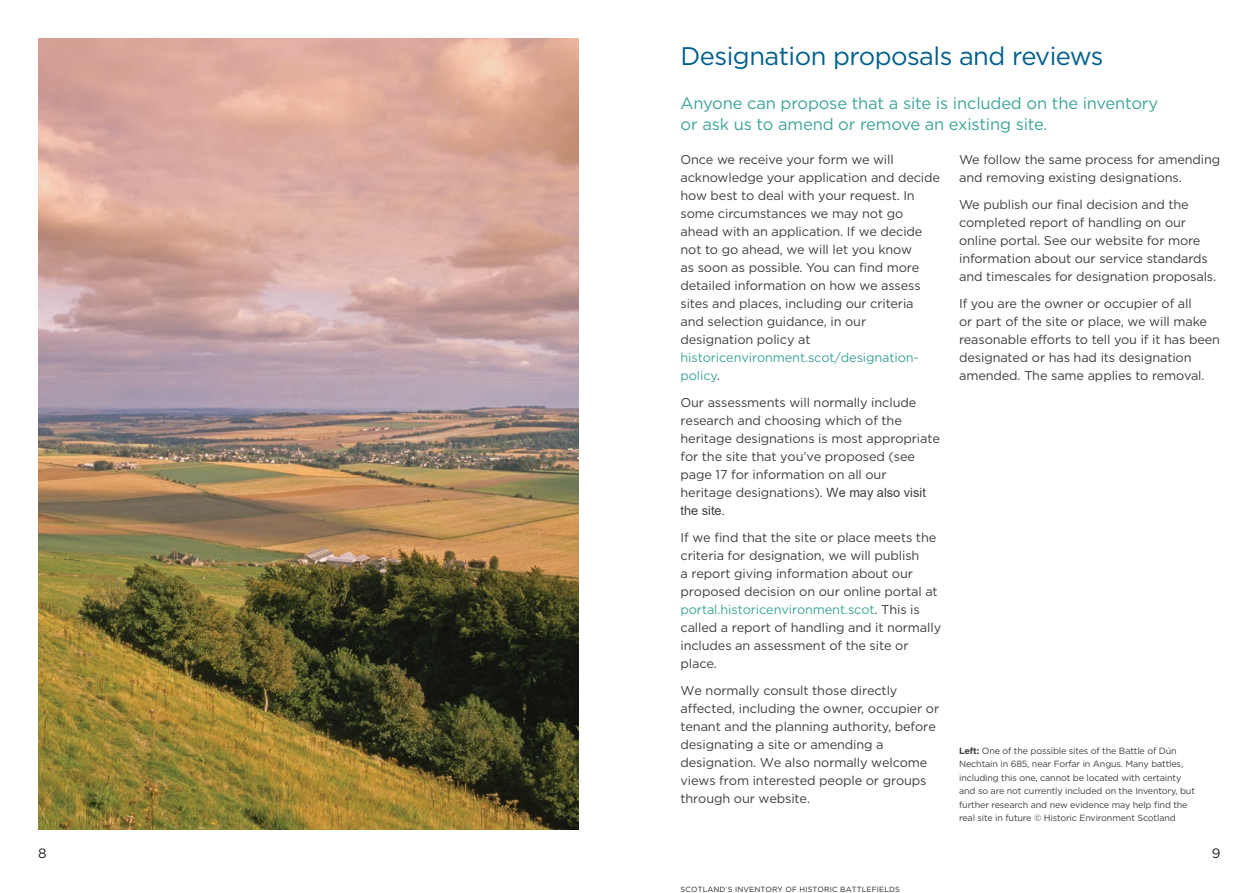
<style>
.page{position:relative;width:1259px;height:893px;background:#fff}
.page>*{position:absolute;margin:0;border:0;box-sizing:border-box;transform-origin:0 0}
.t1{font:25.5px "Gotham HTF";letter-spacing:-.02em;color:#01608c}
.t2{font:16.5px/21px "Gotham HTF";letter-spacing:-.01em;color:#3da59a}
.t3{font:13.5px "Gotham HTF";color:#231f20}
.t4{font:12.75px/18px "Gotham HTF";letter-spacing:-.01em;color:#3e3e3f}
.t5{font:12.75px/18px "Gotham HTF";letter-spacing:-.01em;color:#3da59a}
.t6{font:12.75px "Arial";color:#3e3e3f}
.t7{font:9px/13.5px "Gotham HTF";letter-spacing:-.015em;color:#3e3e3f}
.t8{font:7.5px "Gotham HTF";letter-spacing:.02em;color:#231f20}
.s1{color:#3e3e3f}
.s2{font-family:"Arial"}
.s3{color:#3da59a}
.s4{font-weight:700}
</style>
<div class="page">
<img style="left:38px;top:38px;width:540px;height:791px">
<h1 class="t1" style="left:680px;top:42px;width:424px">Designation proposals and reviews</h1>
<p class="t2" style="left:680px;top:92px;width:479px">Anyone can propose that a site is included on the inventory or ask us to amend or remove an existing site.</p>
<p class="t4" style="left:680px;top:151px;width:261px">Once we receive your form we will acknowledge your application and decide how best to deal with your request. In some circumstances we may not go ahead with an application. If we decide not to go ahead, we will let you know<br>as soon as possible. You can find more detailed information on how we assess sites and places, including our criteria and selection guidance, in our designation policy at</p>
<p class="t5" style="left:680px;top:349px;width:240px">historicenvironment.scot/designation&shy;policy<span class="s1">.</span></p>
<p class="t4" style="left:680px;top:394px;width:261px">Our assessments will normally include research and choosing which of the heritage designations is most appropriate for the site that you’ve proposed (see page 17 for information on all our heritage designations). <span class="s2">We may also visit</span></p>
<p class="t6" style="left:680px;top:502px;width:46px">the site.</p>
<p class="t4" style="left:680px;top:529px;width:262px">If we find that the site or place meets the criteria for designation, we will publish<br>a report giving information about our proposed decision on our online portal at <span class="s3">portal.historicenvironment.scot</span>. This is called a report of handling and it normally includes an assessment of the site or place.</p>
<p class="t4" style="left:680px;top:682px;width:260px">We normally consult those directly affected, including the owner, occupier or tenant and the planning authority, before designating a site or amending a designation. We also normally welcome views from interested people or groups through our website.</p>
<p class="t4" style="left:959px;top:151px;width:263px">We follow the same process for amending and removing existing designations.</p>
<p class="t4" style="left:959px;top:196px;width:259px">We publish our final decision and the completed report of handling on our online portal. See our website for more information about our service standards and timescales for designation proposals.</p>
<p class="t4" style="left:959px;top:295px;width:262px">If you are the owner or occupier of all<br>or part of the site or place, we will make reasonable efforts to tell you if it has been designated or has had its designation amended. The same applies to removal.</p>
<p class="t7" style="left:959px;top:744px;width:237px"><span class="s4">Left:</span> One of the possible sites of the Battle of Dún Nechtain in 685, near Forfar in Angus. Many battles, including this one, cannot be located with certainty and so are not currently included on the Inventory, but further research and new evidence may help find the real site in future © Historic Environment Scotland</p>
<p class="t3" style="left:38px;top:846px;width:10px">8</p>
<p class="t3" style="left:1212px;top:846px;width:10px">9</p>
<p class="t8" style="left:680px;top:885px;width:221px">SCOTLAND’S INVENTORY OF HISTORIC BATTLEFIELDS</p>
</div>
